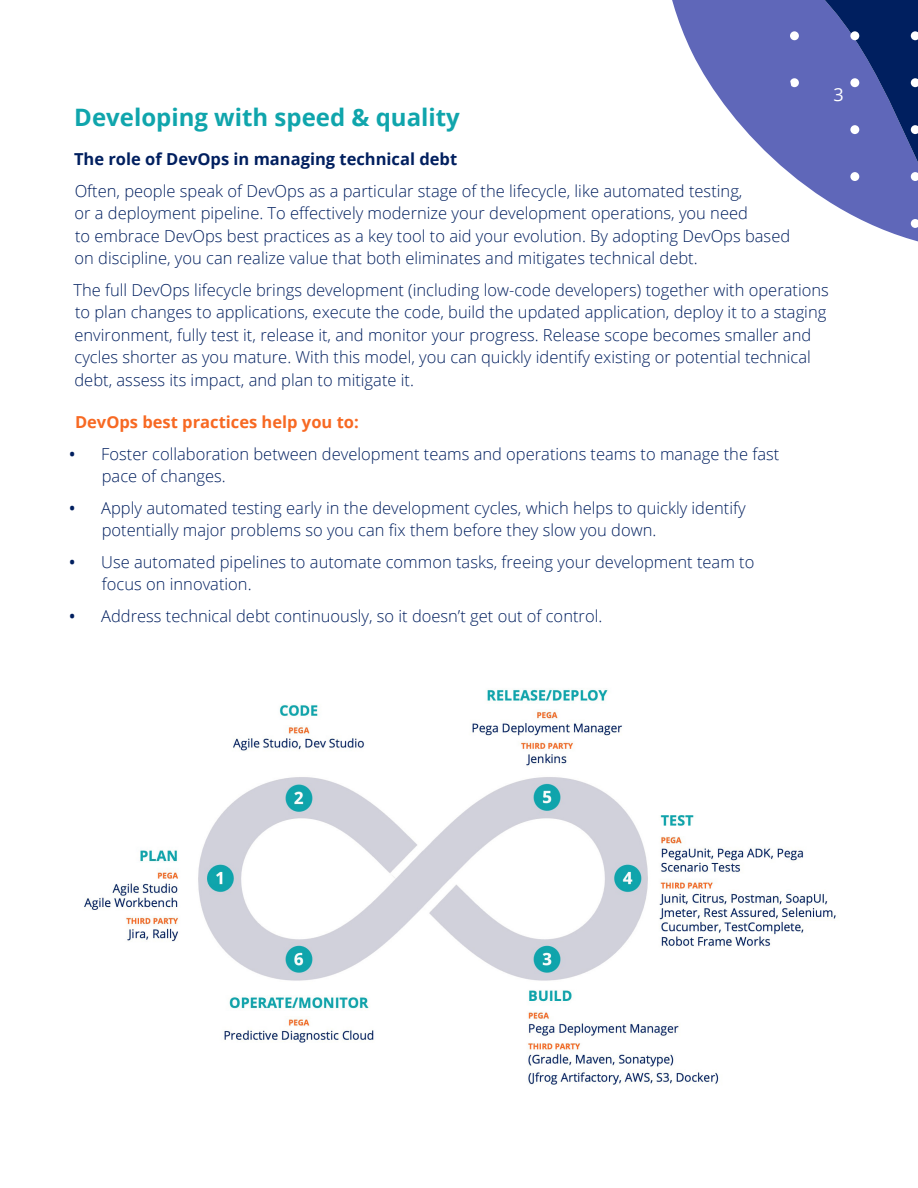
<style>
.page{position:relative;width:918px;height:1188px;background:#fff}
.page>*{position:absolute;margin:0;border:0;box-sizing:border-box;transform-origin:0 0}
.t1{font:700 24px "Open Sans";color:#10a5ac}
.t2{font:18px "Open Sans";color:#fff}
.Body{font:300 16.5px/22.5px "Open Sans";color:#001f5f}
.Body-2{font:700 16.5px "Open Sans";color:#001f5f}
.Body-3{font:700 16.5px "Open Sans";color:#f76923}
.s1{font-weight:600}
</style>
<div class="page">
<svg style="left:672px;top:0;width:246px;height:242px;fill:#5f67b9"></svg>
<svg style="left:790px;top:31px;width:9px;height:9px"></svg>
<div style="left:850px;top:31px;width:9px;height:9px;background:#fff;border-radius:50%"></div>
<svg style="left:911px;top:31px;width:7px;height:9px"></svg>
<svg style="left:790px;top:78px;width:9px;height:9px"></svg>
<div style="left:850px;top:172px;width:9px;height:9px;background:#fff;border-radius:50%"></div>
<div style="left:850px;top:125px;width:9px;height:9px;background:#fff;border-radius:50%"></div>
<div style="left:850px;top:219px;width:9px;height:9px;background:#fff;border-radius:50%"></div>
<div style="left:850px;top:78px;width:9px;height:9px;background:#fff;border-radius:50%"></div>
<svg style="left:911px;top:78px;width:7px;height:9px"></svg>
<svg style="left:911px;top:219px;width:7px;height:9px"></svg>
<svg style="left:911px;top:125px;width:7px;height:9px"></svg>
<svg style="left:911px;top:172px;width:7px;height:9px"></svg>
<img style="left:84px;top:689px;width:752px;height:396px">
<div style="left:54px;top:1052px;width:59px;height:51px;background:#fff"></div>
<p class="t1" style="left:74px;top:100px;width:387px">Developing with speed &amp; quality</p>
<p class="t2" style="left:833px;top:82px;width:12px">3</p>
<p class="Body-2" style="left:74px;top:148px;width:385px">The role of DevOps in managing technical debt</p>
<p class="Body" style="left:75px;top:179px;width:717px">Often, people speak of DevOps as a particular stage of the lifecycle, like automated testing,<br>or a deployment pipeline. To effectively modernize your development operations, you need<br>to embrace DevOps best practices as a key tool to aid your evolution. By adopting DevOps based on discipline, you can realize value that both eliminates and mitigates technical debt.</p>
<p class="Body" style="left:73px;top:278px;width:757px">The full DevOps lifecycle brings development (including low-code developers) together with operations to plan changes to applications, execute the code, build the updated application, deploy it to a staging environment, fully test it, release it, and monitor your progress. Release scope becomes smaller and cycles shorter as you mature. With this model, you can quickly identify existing or potential technical debt, assess its impact, and plan to mitigate it.</p>
<p class="Body-3" style="left:75px;top:411px;width:285px">DevOps best practices help you to:</p>
<p class="Body" style="left:102px;top:442px;width:679px;text-indent:-33px"><span class="s1">•</span> Foster collaboration between development teams and operations teams to manage the fast pace of changes.</p>
<p class="Body" style="left:102px;top:496px;width:645px;text-indent:-33px"><span class="s1">•</span> Apply automated testing early in the development cycles, which helps to quickly identify potentially major problems so you can fix them before they slow you down.</p>
<p class="Body" style="left:102px;top:550px;width:654px;text-indent:-33px"><span class="s1">•</span> Use automated pipelines to automate common tasks, freeing your development team to focus on innovation.</p>
<p class="Body" style="left:69px;top:604px;width:535px"><span class="s1">•</span> Address technical debt continuously, so it doesn’t get out of control.</p>
</div>
